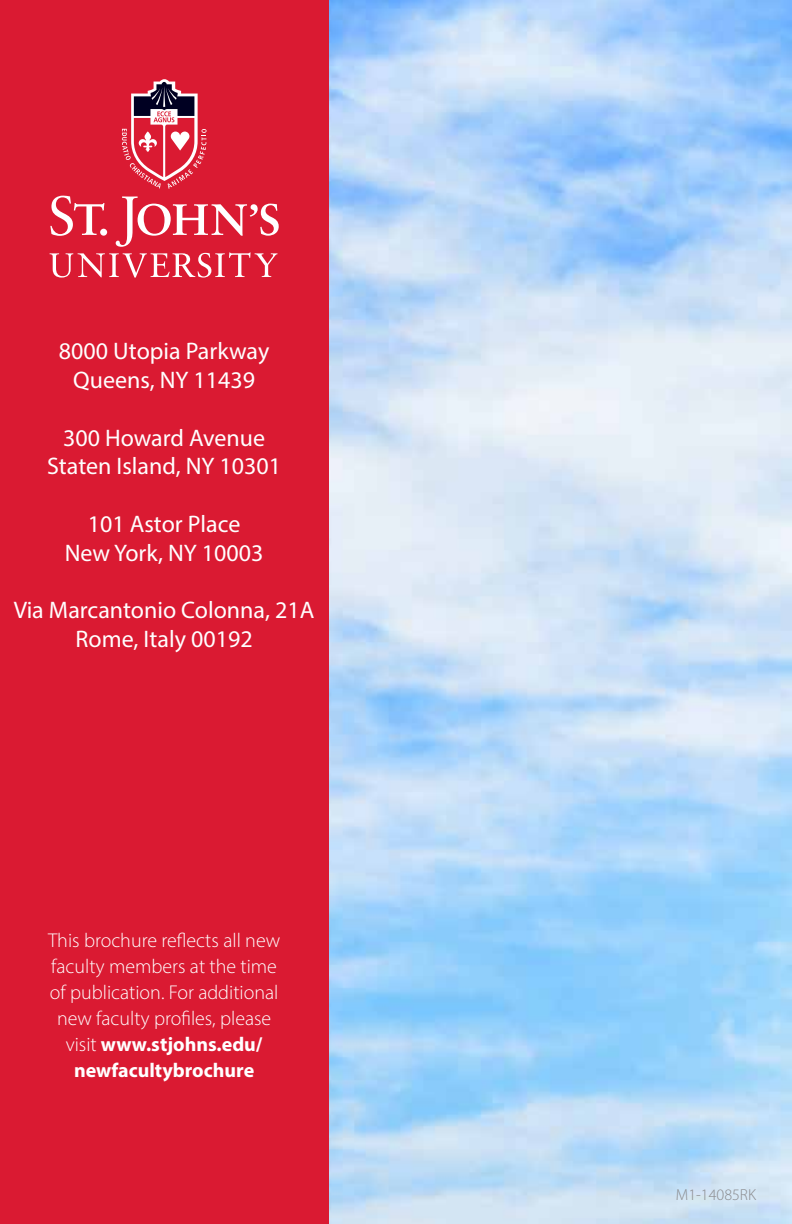
<style>
.page{position:relative;width:792px;height:1224px;background:#fff}
.page>*{position:absolute;margin:0;border:0;box-sizing:border-box;transform-origin:0 0}
.t1{font:24px/28.8px "Myriad Pro";color:#fff;text-align:center}
.t2{font:300 20px/26px "Myriad Pro";color:#fff;text-align:center}
.t3{font:300 16px "Myriad Pro";color:#8a8a8d}
.s1{font-weight:700}
</style>
<div class="page">
<img style="left:328px;top:0;width:464px;height:1224px">
<div style="left:0;top:0;width:328px;height:1224px;background:#da1a32"></div>
<svg style="left:50px;top:196px;width:229px;height:82px"></svg>
<svg style="left:122px;top:79px;width:85px;height:110px"></svg>
<p class="t1" style="left:59px;top:336px;width:212px">8000 Utopia Parkway<br>Queens, NY 11439</p>
<p class="t1" style="left:47px;top:423px;width:235px">300 Howard Avenue<br>Staten Island, NY 10301</p>
<p class="t1" style="left:65px;top:509px;width:200px">101 Astor Place<br>New York, NY 10003</p>
<p class="t1" style="left:14px;top:596px;width:302px">Via Marcantonio Colonna, 21A<br>Rome, Italy 00192</p>
<p class="t2" style="left:48px;top:927px;width:234px">This brochure reflects all new faculty members at the time of publication. For additional new faculty profiles, please visit <span class="s1">www.stjohns.edu/ newfacultybrochure</span></p>
<p class="t3" style="left:676px;top:1185px;width:82px">M1-14085RK</p>
</div>
